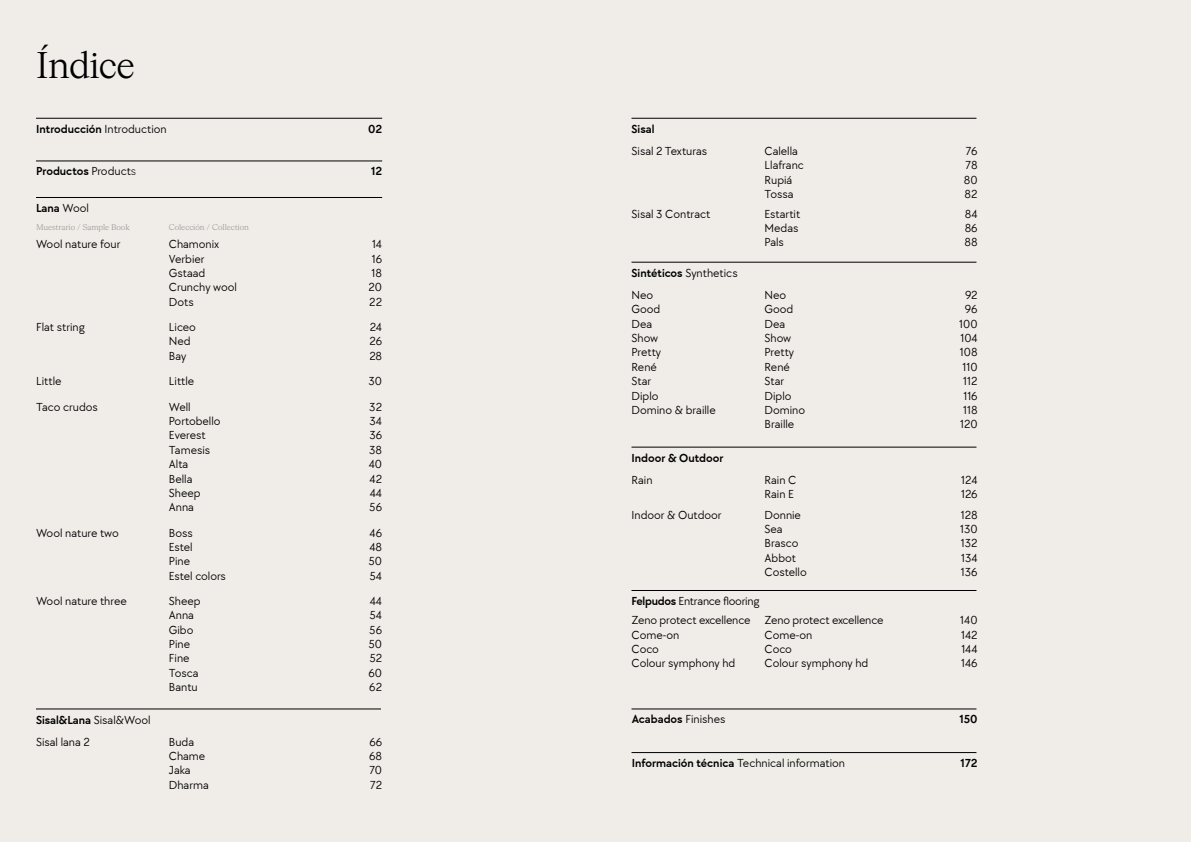
<style>
.page{position:relative;width:1191px;height:842px;background:#f0ede8}
.page>*{position:absolute;margin:0;border:0;box-sizing:border-box;transform-origin:0 0}
.t1{font:36px "HW Cigars";letter-spacing:-.015em;color:#000}
.t2{font:12px/14.4px "TT Chocolates";color:#000}
.t3{font:600 12px "TT Chocolates";color:#000}
.t4{font:12px "TT Chocolates";letter-spacing:-.02em;color:#000}
.t5{font:8px "HW Cigars";letter-spacing:-.01em;color:#9d9d9c}
.s1{font-weight:400}
.s2{font-weight:300}
.s3{font-weight:600}
</style>
<div class="page">
<hr style="left:36px;top:118px;width:346px;height:1px;background:#000">
<hr style="left:36px;top:161px;width:346px;height:1px;background:#000">
<hr style="left:36px;top:197px;width:346px;height:1px;background:#000">
<hr style="left:36px;top:709px;width:345px;height:1px;background:#000">
<hr style="left:631px;top:709px;width:345px;height:1px;background:#000">
<hr style="left:631px;top:752px;width:345px;height:1px;background:#000">
<hr style="left:631px;top:118px;width:345px;height:1px;background:#000">
<hr style="left:631px;top:262px;width:345px;height:1px;background:#000">
<hr style="left:631px;top:447px;width:345px;height:1px;background:#000">
<hr style="left:631px;top:590px;width:345px;height:1px;background:#000">
<h1 class="t1" style="left:36px;top:41px;width:100px">Índice</h1>
<p class="t3" style="left:36px;top:121px;width:132px">Introducción <span class="s1">Introduction</span></p>
<p class="t3" style="left:368px;top:121px;width:15px">02</p>
<p class="t3" style="left:371px;top:163px;width:13px">12</p>
<p class="t3" style="left:36px;top:163px;width:102px">Productos <span class="s1">Product</span><span class="s2">s</span></p>
<p class="t3" style="left:36px;top:200px;width:54px">Lana <span class="s1">Wool</span></p>
<p class="t5" style="left:36px;top:222px;width:95px">Muestrario / Sample Book</p>
<p class="t5" style="left:169px;top:222px;width:82px">Colección / Collection</p>
<p class="t2" style="left:36px;top:237px;width:86px">Wool nature four</p>
<p class="t2" style="left:169px;top:237px;width:70px">Chamonix<br>Verbier<br>Gstaad<br>Crunchy wool<br>Dots</p>
<p class="t2" style="left:368px;top:237px;width:15px;text-align:justify">14<br>16<br>18<br>20<br>22</p>
<p class="t2" style="left:36px;top:319px;width:51px">Flat string</p>
<p class="t2" style="left:169px;top:319px;width:29px">Liceo<br>Ned<br>Bay</p>
<p class="t2" style="left:369px;top:319px;width:14px;text-align:justify">24<br>26<br>28</p>
<p class="t2" style="left:36px;top:368px;width:63px;line-height:25.7px">Little<br>Taco crudos</p>
<p class="t2" style="left:36px;top:525px;width:84px">Wool nature two</p>
<p class="t2" style="left:36px;top:593px;width:92px">Wool nature three</p>
<p class="t2" style="left:169px;top:368px;width:27px;line-height:25.7px">Little<br>Well</p>
<p class="t2" style="left:169px;top:413px;width:53px">Portobello<br>Everest<br>Tamesis<br>Alta<br>Bella<br>Sheep<br>Anna</p>
<p class="t2" style="left:169px;top:525px;width:59px">Boss<br>Estel<br>Pine<br>Estel colors</p>
<p class="t2" style="left:169px;top:593px;width:33px">Sheep<br>Anna<br>Gibo<br>Pine<br>Fine<br>Tosca<br>Bantu</p>
<p class="t2" style="left:368px;top:373px;width:15px">30</p>
<p class="t2" style="left:369px;top:399px;width:15px;text-align:justify">32<br>34<br>36<br>38<br>40<br>42<br>44<br>56</p>
<p class="t2" style="left:368px;top:525px;width:15px;text-align:justify">46<br>48<br>50<br>54</p>
<p class="t2" style="left:368px;top:593px;width:15px;text-align:justify">44<br>54<br>56<br>50<br>52<br>60<br>62</p>
<p class="t3" style="left:36px;top:712px;width:116px">Sisal&amp;Lana <span class="s1">Sisal&amp;Wool</span></p>
<p class="t2" style="left:36px;top:734px;width:55px">Sisal lana 2</p>
<p class="t2" style="left:169px;top:734px;width:41px">Buda<br>Chame<br>Jaka<br>Dharma</p>
<p class="t2" style="left:369px;top:734px;width:14px;text-align:justify">66<br>68<br>70<br>72</p>
<p class="t3" style="left:631px;top:121px;width:24px">Sisal</p>
<p class="t2" style="left:631px;top:143px;width:77px">Sisal 2 Texturas</p>
<p class="t2" style="left:631px;top:206px;width:80px">Sisal 3 Contract</p>
<p class="t3" style="left:631px;top:265px;width:108px">Sintéticos <span class="s1">Synthetics</span></p>
<p class="t2" style="left:631px;top:287px;width:86px">Neo<br>Good<br>Dea<br>Show<br>Pretty<br>René<br>Star<br>Diplo<br>Domino &amp; braille</p>
<p class="t3" style="left:631px;top:450px;width:93px">Indoor &amp; Outdoor</p>
<p class="t2" style="left:631px;top:472px;width:23px">Rain</p>
<p class="t2" style="left:631px;top:507px;width:92px">Indoor &amp; Outdoor</p>
<p class="t2" style="left:764px;top:143px;width:41px">Calella<br>Llafranc<br>Rupiá<br>Tossa</p>
<p class="t2" style="left:764px;top:206px;width:37px">Estartit<br>Medas<br>Pals</p>
<p class="t2" style="left:764px;top:287px;width:42px">Neo<br>Good<br>Dea<br>Show<br>Pretty<br>René<br>Star<br>Diplo<br>Domino<br>Braille</p>
<p class="t2" style="left:764px;top:472px;width:33px">Rain C<br>Rain E</p>
<p class="t2" style="left:764px;top:507px;width:44px">Donnie<br>Sea<br>Brasco<br>Abbot<br>Costello</p>
<p class="t4" style="left:631px;top:593px;width:130px"><span class="s3">Felpudos</span> Entrance flooring</p>
<p class="t2" style="left:631px;top:613px;width:120px">Zeno protect excellence<br>Come-on<br>Coco<br>Colour symphony hd</p>
<p class="t2" style="left:764px;top:613px;width:120px">Zeno protect excellence<br>Come-on<br>Coco<br>Colour symphony hd</p>
<p class="t3" style="left:631px;top:711px;width:95px">Acabados <span class="s1">Finishes</span></p>
<p class="t2" style="left:631px;top:756px;width:215px"><span class="s3">Información técnica</span> Technical information</p>
<p class="t2" style="left:963px;top:143px;width:15px;text-align:justify">76<br>78<br>80<br>82</p>
<p class="t2" style="left:964px;top:206px;width:15px;text-align:justify">84<br>86<br>88</p>
<p class="t2" style="left:959px;top:287px;width:20px;text-align:center">92<br>96<br>100<br>104<br>108<br>110<br>112<br>116<br>118<br>120</p>
<p class="t2" style="left:961px;top:472px;width:18px">124<br>126</p>
<p class="t2" style="left:960px;top:507px;width:19px;text-align:justify">128<br>130<br>132<br>134<br>136</p>
<p class="t2" style="left:960px;top:613px;width:19px;text-align:justify">140<br>142<br>144<br>146</p>
<p class="t3" style="left:959px;top:711px;width:20px">150</p>
<p class="t3" style="left:960px;top:755px;width:19px">172</p>
</div>
